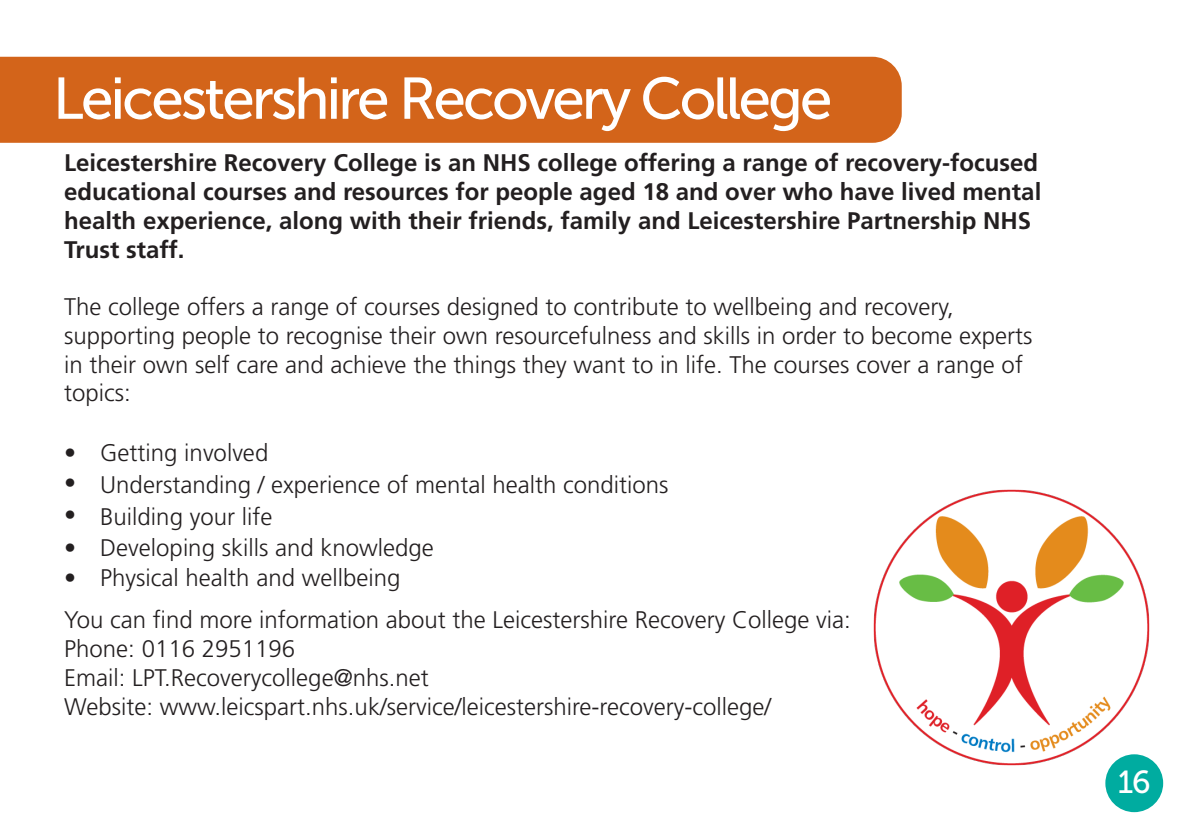
<style>
.page{position:relative;width:1191px;height:840px;background:#fff}
.page>*{position:absolute;margin:0;border:0;box-sizing:border-box;transform-origin:0 0}
.t1{font:58.6px "Museo Sans 500";letter-spacing:-.05em;color:#fff}
.t2{font:31.8px "Museo Sans 500";color:#fff}
.BodyText{font:300 24px/28.8px "Frutiger LT Std";color:#231f20}
.BodyText-2{font:700 24px/28.8px "Frutiger LT Std";color:#231f20}
</style>
<div class="page">
<div style="left:0;top:57px;width:901px;height:86px;background:#d3641a"></div>
<img style="left:873px;top:489px;width:277px;height:277px">
<div style="left:1105px;top:753px;width:58px;height:58px;background:#00aca0;border-radius:50%"></div>
<p class="t1" style="left:53px;top:66px;width:781px">Leicestershire Recovery College</p>
<p class="BodyText-2" style="left:64px;top:148px;width:978px">Leicestershire Recovery College is an NHS college offering a range of recovery-focused educational courses and resources for people aged 18 and over who have lived mental health experience, along with their friends, family and Leicestershire Partnership NHS Trust staff.</p>
<p class="BodyText" style="left:64px;top:292px;width:969px">The college offers a range of courses designed to contribute to wellbeing and recovery, supporting people to recognise their own resourcefulness and skills in order to become experts in their own self care and achieve the things they want to in life. The courses cover a range of topics:</p>
<p class="BodyText" style="left:64px;top:438px;width:205px">• Getting involved</p>
<p class="BodyText" style="left:64px;top:470px;width:606px">• Understanding / experience of mental health conditions</p>
<p class="BodyText" style="left:64px;top:503px;width:210px">• Building your life</p>
<p class="BodyText" style="left:64px;top:533px;width:371px">• Developing skills and knowledge</p>
<p class="BodyText" style="left:64px;top:563px;width:338px">• Physical health and wellbeing</p>
<p class="BodyText" style="left:64px;top:605px;width:788px">You can find more information about the Leicestershire Recovery College via:<br>Phone: 0116 2951196<br>Email: LPT.Recoverycollege@nhs.net<br>Website: www.leicspart.nhs.uk/service/leicestershire-recovery-college/</p>
<p class="t2" style="left:1117px;top:764px;width:34px">16</p>
</div>
